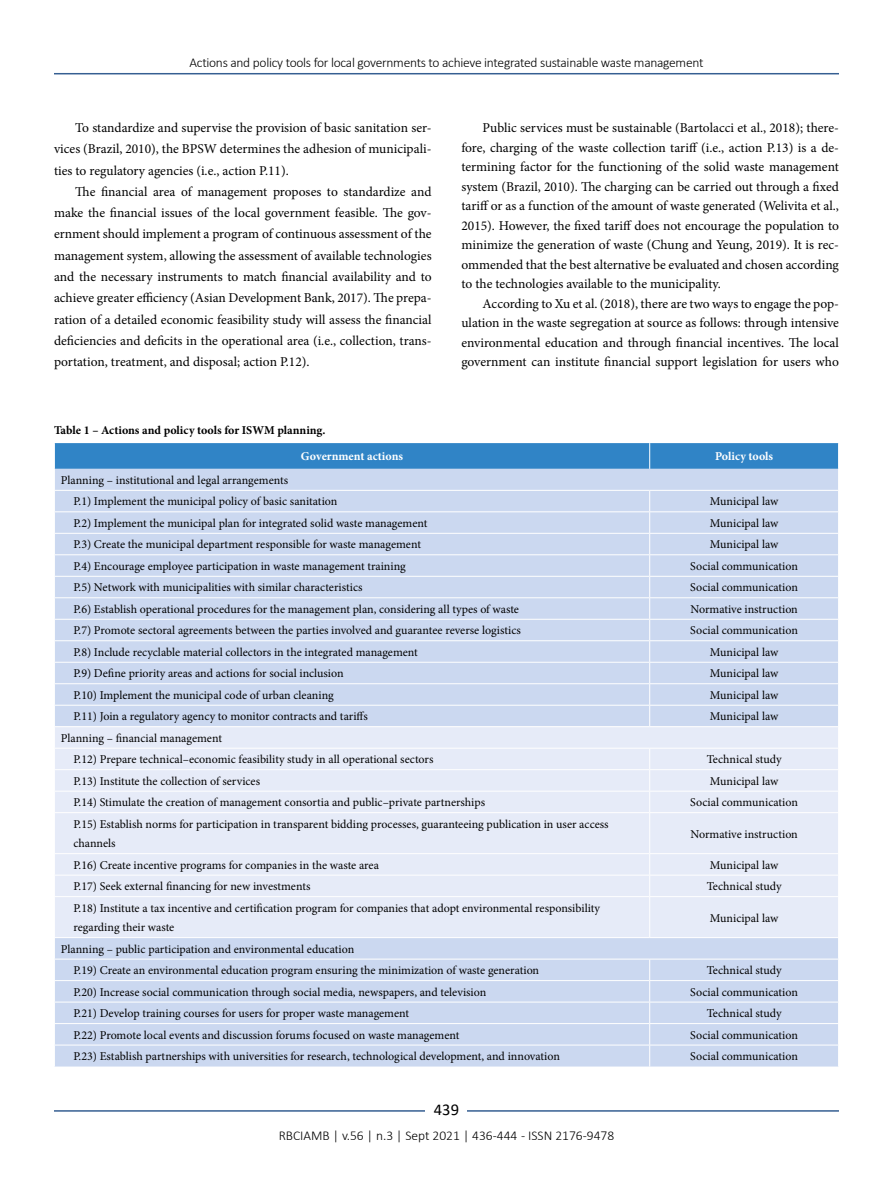
<style>
.page{position:relative;width:893px;height:1191px;background:#fff}
.page>*{position:absolute;margin:0;border:0;box-sizing:border-box;transform-origin:0 0}
.t1{font:16.5px "Calibri";color:#000}
.t2{font:13.5px/19.5px "Minion Pro";color:#000;text-align:justify}
.t3{font:300 13.5px "Calibri";letter-spacing:-.02em;color:#000}
.t4{font:300 13.5px "Calibri";color:#000}
.t5{font:12px/21.5px "Minion Pro";color:#000}
.t6{font:700 12px "Minion Pro";color:#000}
.t7{font:700 12px "Minion Pro";color:#fff}
</style>
<div class="page">
<hr style="left:54px;top:73px;width:785px;height:1px;background:#365f92">
<hr style="left:54px;top:1110px;width:785px;height:1px;background:#365f92">
<div style="left:426px;top:1096px;width:41px;height:26px;background:#fff"></div>
<div style="left:55px;top:938px;width:783px;height:128px;background:#cbd8f0"></div>
<div style="left:55px;top:813px;width:783px;height:124px;background:#e6ebf8"></div>
<svg style="left:54px;top:443px;width:785px;height:369px;background:#c8d8ef"></svg>
<hr style="left:649px;top:813px;width:1px;height:40px;background:#fff">
<hr style="left:54px;top:853px;width:596px;height:1px;background:#fff">
<hr style="left:650px;top:853px;width:189px;height:1px;background:#fff">
<hr style="left:54px;top:874px;width:596px;height:1px;background:#fff">
<hr style="left:650px;top:874px;width:189px;height:1px;background:#fff">
<svg style="left:649px;top:854px;width:1px;height:42px"></svg>
<hr style="left:54px;top:896px;width:596px;height:1px;background:#fff">
<hr style="left:650px;top:896px;width:189px;height:1px;background:#fff">
<hr style="left:649px;top:897px;width:1px;height:40px;background:#fff">
<hr style="left:54px;top:958px;width:596px;height:1px;background:#fff">
<hr style="left:650px;top:958px;width:189px;height:1px;background:#fff">
<hr style="left:54px;top:980px;width:596px;height:1px;background:#fff">
<hr style="left:650px;top:980px;width:189px;height:1px;background:#fff">
<hr style="left:54px;top:1001px;width:596px;height:1px;background:#fff">
<hr style="left:650px;top:1001px;width:189px;height:1px;background:#fff">
<hr style="left:54px;top:1023px;width:596px;height:1px;background:#fff">
<hr style="left:650px;top:1023px;width:189px;height:1px;background:#fff">
<hr style="left:54px;top:1044px;width:596px;height:1px;background:#fff">
<hr style="left:650px;top:1044px;width:189px;height:1px;background:#fff">
<svg style="left:649px;top:959px;width:1px;height:107px"></svg>
<p class="t3" style="left:190px;top:54px;width:515px">Actions and policy tools for local governments to achieve integrated sustainable waste management</p>
<p class="t2" style="left:54px;top:117px;width:379px;line-height:21.3px;text-indent:21px">To standardize and supervise the provision of basic sanitation ser&shy;vices (Brazil, 2010), the BPSW determines the adhesion of municipali&shy;ties to regulatory agencies (i.e., action P.11).</p>
<p class="t2" style="left:54px;top:181px;width:379px;line-height:21.3px;text-indent:21px">The financial area of management proposes to standardize and make the financial issues of the local government feasible. The gov&shy;ernment should implement a program of continuous assessment of the management system, allowing the assessment of available technologies and the necessary instruments to match financial availability and to achieve greater efficiency (Asian Development Bank, 2017). The prepa&shy;ration of a detailed economic feasibility study will assess the financial deficiencies and deficits in the operational area (i.e., collection, trans&shy;portation, treatment, and disposal; action P.12).</p>
<p class="t2" style="left:461px;top:118px;width:379px;text-indent:21px">Public services must be sustainable (Bartolacci et al., 2018); there&shy;fore, charging of the waste collection tariff (i.e., action P.13) is a de&shy;termining factor for the functioning of the solid waste management system (Brazil, 2010). The charging can be carried out through a fixed tariff or as a function of the amount of waste generated (Welivita et al., 2015). However, the fixed tariff does not encourage the population to minimize the generation of waste (Chung and Yeung, 2019). It is rec&shy;ommended that the best alternative be evaluated and chosen according to the technologies available to the municipality.</p>
<p class="t2" style="left:461px;top:293px;width:379px;text-indent:21px">According to Xu et al. (2018), there are two ways to engage the pop&shy;ulation in the waste segregation at source as follows: through intensive environmental education and through financial incentives. The local government can institute financial support legislation for users who</p>
<p class="t6" style="left:54px;top:421px;width:273px">Table 1 – Actions and policy tools for ISWM planning.</p>
<p class="t7" style="left:301px;top:448px;width:104px">Government actions</p>
<p class="t7" style="left:715px;top:448px;width:60px">Policy tools</p>
<p class="t5" style="left:74px;top:469px;width:265px;text-indent:-13px">Planning – institutional and legal arrangements<br>P.1) Implement the municipal policy of basic sanitation</p>
<p class="t5" style="left:710px;top:491px;width:70px">Municipal law</p>
<p class="t5" style="left:74px;top:512px;width:355px">P.2) Implement the municipal plan for integrated solid waste management</p>
<p class="t5" style="left:710px;top:512px;width:70px">Municipal law</p>
<p class="t5" style="left:74px;top:534px;width:349px">P.3) Create the municipal department responsible for waste management</p>
<p class="t5" style="left:710px;top:534px;width:70px">Municipal law</p>
<p class="t5" style="left:74px;top:555px;width:334px">P.4) Encourage employee participation in waste management training</p>
<p class="t5" style="left:690px;top:555px;width:109px">Social communication</p>
<p class="t5" style="left:74px;top:577px;width:290px">P.5) Network with municipalities with similar characteristics</p>
<p class="t5" style="left:690px;top:577px;width:109px">Social communication</p>
<p class="t5" style="left:74px;top:598px;width:447px">P.6) Establish operational procedures for the management plan, considering all types of waste</p>
<p class="t5" style="left:690px;top:598px;width:109px">Normative instruction</p>
<p class="t5" style="left:74px;top:620px;width:449px">P.7) Promote sectoral agreements between the parties involved and guarantee reverse logistics</p>
<p class="t5" style="left:690px;top:620px;width:109px">Social communication</p>
<p class="t5" style="left:74px;top:641px;width:346px">P.8) Include recyclable material collectors in the integrated management</p>
<p class="t5" style="left:710px;top:641px;width:70px">Municipal law</p>
<p class="t5" style="left:74px;top:663px;width:272px">P.9) Define priority areas and actions for social inclusion</p>
<p class="t5" style="left:710px;top:663px;width:70px">Municipal law</p>
<p class="t5" style="left:74px;top:684px;width:262px">P.10) Implement the municipal code of urban cleaning</p>
<p class="t5" style="left:710px;top:684px;width:70px">Municipal law</p>
<p class="t5" style="left:74px;top:706px;width:296px">P.11) Join a regulatory agency to monitor contracts and tariffs</p>
<p class="t5" style="left:710px;top:706px;width:70px">Municipal law</p>
<p class="t5" style="left:74px;top:727px;width:361px;text-indent:-13px">Planning – financial management<br>P.12) Prepare technical–economic feasibility study in all operational sectors</p>
<p class="t5" style="left:707px;top:749px;width:76px">Technical study</p>
<p class="t5" style="left:74px;top:770px;width:188px">P.13) Institute the collection of services</p>
<p class="t5" style="left:710px;top:770px;width:70px">Municipal law</p>
<p class="t5" style="left:74px;top:791px;width:413px">P.14) Stimulate the creation of management consortia and public–private partnerships</p>
<p class="t5" style="left:690px;top:791px;width:109px">Social communication</p>
<p class="t5" style="left:74px;top:814px;width:537px;line-height:19.5px">P.15) Establish norms for participation in transparent bidding processes, guaranteeing publication in user access channels</p>
<p class="t5" style="left:690px;top:823px;width:109px">Normative instruction</p>
<p class="t5" style="left:74px;top:854px;width:307px">P.16) Create incentive programs for companies in the waste area</p>
<p class="t5" style="left:710px;top:854px;width:70px">Municipal law</p>
<p class="t5" style="left:74px;top:875px;width:238px">P.17) Seek external financing for new investments</p>
<p class="t5" style="left:707px;top:875px;width:76px">Technical study</p>
<p class="t5" style="left:74px;top:898px;width:528px;line-height:19.5px">P.18) Institute a tax incentive and certification program for companies that adopt environmental responsibility regarding their waste</p>
<p class="t5" style="left:710px;top:907px;width:70px">Municipal law</p>
<p class="t5" style="left:74px;top:938px;width:467px;text-indent:-13px">Planning – public participation and environmental education<br>P.19) Create an environmental education program ensuring the minimization of waste generation</p>
<p class="t5" style="left:707px;top:959px;width:76px">Technical study</p>
<p class="t5" style="left:74px;top:981px;width:414px">P.20) Increase social communication through social media, newspapers, and television</p>
<p class="t5" style="left:690px;top:981px;width:109px">Social communication</p>
<p class="t5" style="left:74px;top:1002px;width:337px">P.21) Develop training courses for users for proper waste management</p>
<p class="t5" style="left:707px;top:1002px;width:76px">Technical study</p>
<p class="t5" style="left:74px;top:1024px;width:387px">P.22) Promote local events and discussion forums focused on waste management</p>
<p class="t5" style="left:690px;top:1024px;width:109px">Social communication</p>
<p class="t5" style="left:74px;top:1045px;width:488px">P.23) Establish partnerships with universities for research, technological development, and innovation</p>
<p class="t5" style="left:690px;top:1045px;width:109px">Social communication</p>
<h1 class="t1" style="left:434px;top:1098px;width:27px">439</h1>
<p class="t4" style="left:279px;top:1126px;width:337px">RBCIAMB | v.56 | n.3 | Sept 2021 | 436-444 - ISSN 2176-9478</p>
</div>
